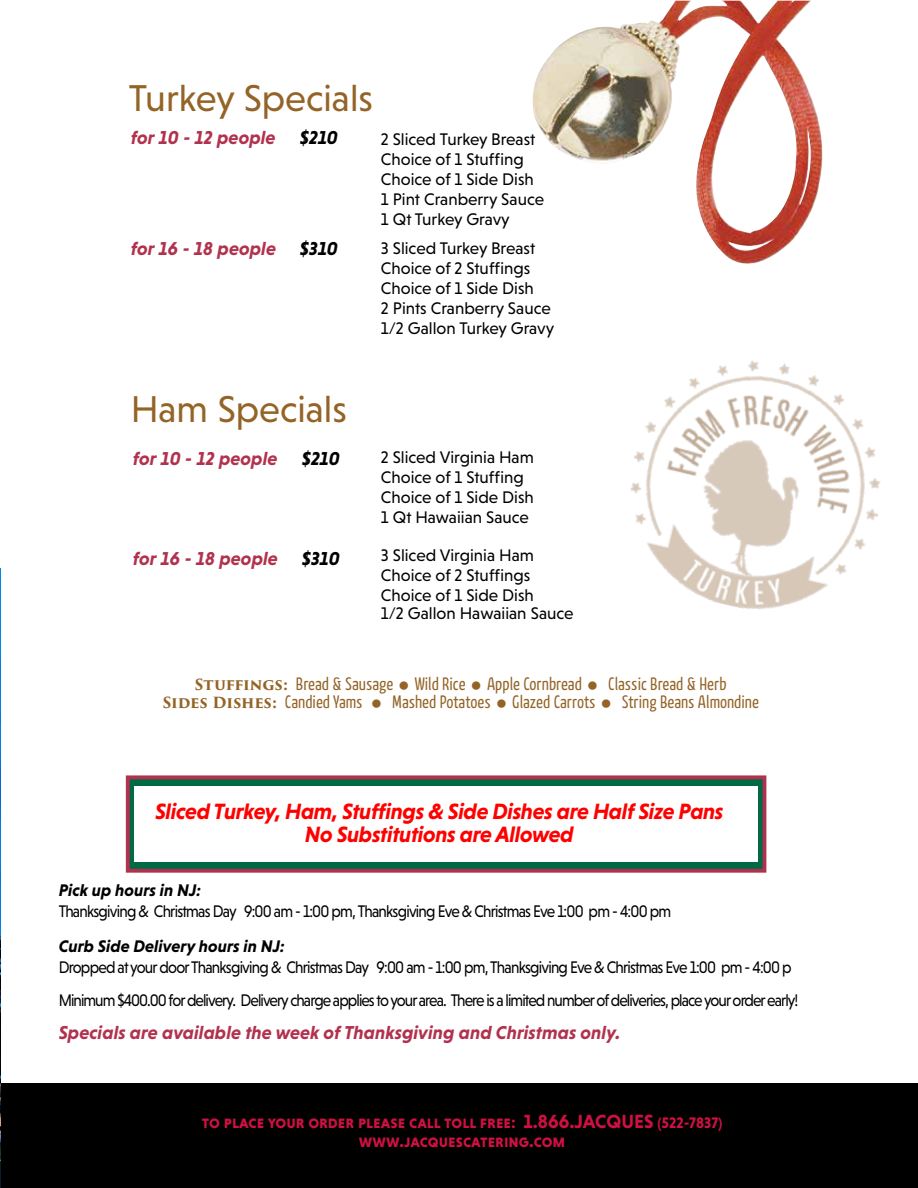
<style>
.page{position:relative;width:918px;height:1188px;background:#fff}
.page>*{position:absolute;margin:0;border:0;box-sizing:border-box;transform-origin:0 0}
.t1{font:37.95px "Niveau Grotesk";color:#946427}
.t2{font:italic 700 22.5px/22.8px "Niveau Grotesk";letter-spacing:-.02em;color:#f00;text-align:center}
.t3{font:italic 700 19.05px "Niveau Grotesk";color:#b1324e}
.t4{font:italic 700 19.05px "Niveau Grotesk";color:#000}
.t5{font:18px "Kava Pro";color:#946427}
.t6{font:17.4px/19.4px "Niveau Grotesk Bold Small Caps";color:#ce1141;text-align:center}
.t7{font:17.1px/20px "Niveau Grotesk";letter-spacing:-.01em;color:#000}
.t8{font:17.1px/33px "Niveau Grotesk";letter-spacing:-.06em;color:#000;scale:.9 1}
.t9{font:17.1px "Niveau Grotesk";letter-spacing:-.05em;color:#000;scale:.9 1}
.t10{font:italic 700 17.1px "Niveau Grotesk";color:#000}
.t11{font:700 15px "Trajan Pro 3";letter-spacing:-.005em;color:#946427}
.s1{font-family:"Trajan Pro 3";font-weight:700;font-size:15px}
.s2{font-family:"Kava Pro";font-weight:400;font-size:18px}
.s3{font-size:19.35px}
.s4{font-size:15.45px}
</style>
<div class="page">
<img style="left:532px;top:1px;width:291px;height:263px">
<div style="left:126px;top:775px;width:640px;height:98px;background:#006a44;border:4px solid #b1324e"></div>
<div style="left:134px;top:786px;width:624px;height:76px;background:#fff"></div>
<div style="left:0;top:1083px;width:918px;height:105px;background:#000"></div>
<img style="left:630px;top:360px;width:251px;height:249px">
<img style="left:0;top:568px;width:1px;height:620px">
<h1 class="t1" style="left:129px;top:76px;width:246px">Turkey Specials</h1>
<p class="t3" style="left:131px;top:127px;width:146px">for 10 - 12 people</p>
<p class="t4" style="left:300px;top:127px;width:40px">$210</p>
<p class="t3" style="left:131px;top:238px;width:147px">for 16 - 18 people</p>
<p class="t4" style="left:300px;top:238px;width:39px">$310</p>
<p class="t7" style="left:381px;top:129px;width:165px">2 Sliced Turkey Breast<br>Choice of 1 Stuffing<br>Choice of 1 Side Dish<br>1 Pint Cranberry Sauce<br>1 Qt Turkey Gravy</p>
<p class="t7" style="left:381px;top:238px;width:175px">3 Sliced Turkey Breast<br>Choice of 2 Stuffings<br>Choice of 1 Side Dish<br>2 Pints Cranberry Sauce<br>1/2 Gallon Turkey Gravy</p>
<h1 class="t1" style="left:131px;top:388px;width:218px">Ham Specials</h1>
<p class="t3" style="left:133px;top:448px;width:146px">for 10 - 12 people</p>
<p class="t4" style="left:302px;top:448px;width:40px">$210</p>
<p class="t3" style="left:133px;top:548px;width:147px">for 16 - 18 people</p>
<p class="t4" style="left:302px;top:548px;width:39px">$310</p>
<p class="t7" style="left:381px;top:447px;width:154px">2 Sliced Virginia Ham<br>Choice of 1 Stuffing<br>Choice of 1 Side Dish<br>1 Qt Hawaiian Sauce</p>
<p class="t7" style="left:381px;top:545px;width:194px;line-height:19.5px">3 Sliced Virginia Ham<br>Choice of 2 Stuffings<br>Choice of 1 Side Dish<br>1/2 Gallon Hawaiian Sauce</p>
<p class="t5" style="left:195px;top:673px;width:388px"><span class="s1">Stuffings:</span> Bread &amp; Sausage Wild Rice Apple Cornbread</p>
<p class="t5" style="left:608px;top:673px;width:120px">Classic Bread &amp; Herb</p>
<p class="t11" style="left:163px;top:692px;width:201px">Sides Dishes: <span class="s2">Candied Yams</span></p>
<p class="t5" style="left:392px;top:691px;width:205px">Mashed Potatoes Glazed Carrots</p>
<p class="t5" style="left:622px;top:691px;width:139px">String Beans Almondine</p>
<h2 class="t2" style="left:155px;top:800px;width:570px">Sliced Turkey, Ham, Stuffings &amp; Side Dishes are Half Size Pans<br>No Substitutions are Allowed</h2>
<p class="t10" style="left:59px;top:880px;width:144px">Pick up hours in NJ:</p>
<p class="t9" style="left:59px;top:901px;width:682px">Thanksgiving &amp; Christmas Day 9:00 am - 1:00 pm, Thanksgiving Eve &amp; Christmas Eve 1:00 pm - 4:00 pm</p>
<p class="t10" style="left:59px;top:937px;width:228px">Curb Side Delivery hours in NJ:</p>
<p class="t8" style="left:59px;top:950px;width:823px">Dropped at your door Thanksgiving &amp; Christmas Day 9:00 am - 1:00 pm, Thanksgiving Eve &amp; Christmas Eve 1:00 pm - 4:00 p<br>Minimum $400.00 for delivery. Delivery charge applies to your area. There is a limited number of deliveries, place your order early!</p>
<p class="t3" style="left:59px;top:1021px;width:563px">Specials are available the week of Thanksgiving and Christmas only.</p>
<p class="t6" style="left:202px;top:1112px;width:522px">to place your order please call toll free: <span class="s3">1.866.JACQUES</span> <span class="s4">(522-7837) </span>www.jacquescatering.com</p>
</div>
